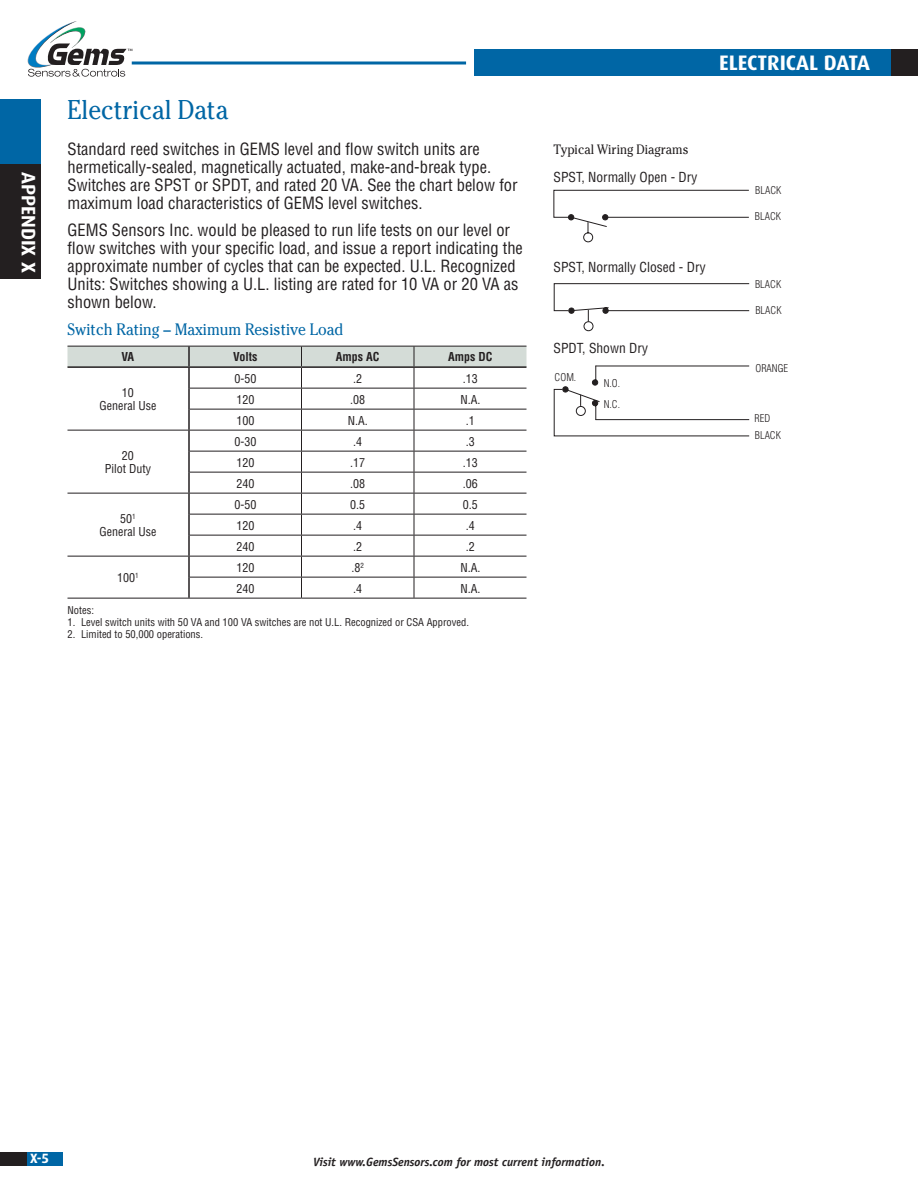
<style>
.page{position:relative;width:918px;height:1188px;background:#fff}
.page>*{position:absolute;margin:0;border:0;box-sizing:border-box;transform-origin:0 0}
.page_head{font:27px "Cheltenham";color:#0066a5;scale:.9 1}
.t1{font:700 21px "Dax";color:#fff}
.t2{font:700 19.5px "Dax";color:#fff}
.yadda_big{font:condensed 16.5px/18px "Helvetica";color:#231f20}
.sub_subhead{font:16.5px "Cheltenham";color:#0066a5;scale:.9 1}
.yadda_yadda{font:condensed 13.5px "Helvetica";color:#231f20}
.t3{font:13.5px "Cheltenham";color:#231f20;scale:.9 1}
.t4{font:700 13.5px "Dax";color:#fff}
.t5{font:condensed 12px "Helvetica";color:#231f20}
.t6{font:italic 700 12px "Officina Sans";color:#231f20}
.t7{font:700 condensed 12px "Helvetica";color:#231f20}
.t8{font:condensed 10.5px "Helvetica";color:#231f20}
.t9{font:300 condensed 10.5px/17.2px "Helvetica";color:#231f20}
</style>
<div class="page">
<div style="left:25px;top:1152px;width:38px;height:14px;background:#0066a5"></div>
<div style="left:0;top:1152px;width:27px;height:14px;background:#231f20"></div>
<hr style="left:132px;top:62px;width:334px;height:2px;background:#0066a5">
<div style="left:474px;top:50px;width:419px;height:26px;background:#0066a5"></div>
<div style="left:891px;top:50px;width:27px;height:26px;background:#231f20"></div>
<div style="left:0;top:99px;width:40px;height:67px;background:#0066a5"></div>
<div style="left:0;top:165px;width:40px;height:114px;background:#231f20"></div>
<svg style="left:27px;top:21px;width:105px;height:56px"></svg>
<svg style="left:554px;top:190px;width:196px;height:247px"></svg>
<svg style="left:68px;top:346px;width:458px;height:252px"></svg>
<hr style="left:68px;top:598px;width:121px;height:1px;background:#231f20">
<hr style="left:189px;top:598px;width:113px;height:1px;background:#231f20">
<hr style="left:302px;top:598px;width:112px;height:1px;background:#231f20">
<hr style="left:414px;top:598px;width:112px;height:1px;background:#231f20">
<hr style="left:68px;top:366px;width:121px;height:2px;background:#231f20">
<hr style="left:189px;top:366px;width:113px;height:2px;background:#231f20">
<hr style="left:302px;top:366px;width:112px;height:2px;background:#231f20">
<hr style="left:414px;top:366px;width:112px;height:2px;background:#231f20">
<hr style="left:188px;top:346px;width:2px;height:20px;background:#231f20">
<hr style="left:188px;top:368px;width:2px;height:20px;background:#231f20">
<hr style="left:188px;top:388px;width:2px;height:21px;background:#231f20">
<hr style="left:188px;top:409px;width:2px;height:21px;background:#231f20">
<hr style="left:188px;top:430px;width:2px;height:21px;background:#231f20">
<hr style="left:188px;top:451px;width:2px;height:21px;background:#231f20">
<hr style="left:188px;top:472px;width:2px;height:21px;background:#231f20">
<hr style="left:188px;top:494px;width:2px;height:20px;background:#231f20">
<hr style="left:188px;top:514px;width:2px;height:21px;background:#231f20">
<hr style="left:188px;top:535px;width:2px;height:21px;background:#231f20">
<hr style="left:188px;top:556px;width:2px;height:21px;background:#231f20">
<hr style="left:188px;top:577px;width:2px;height:21px;background:#231f20">
<p class="t2" style="left:39px;top:172px;width:102px;rotate:90deg">APPENDIX X</p>
<p class="page_head" style="left:68px;top:94px;width:180px">Electrical Data</p>
<p class="yadda_big" style="left:68px;top:140px;width:452px">Standard reed switches in GEMS level and flow switch units are hermetically-sealed, magnetically actuated, make-and-break type.<br>Switches are SPST or SPDT, and rated 20 VA. See the chart below for maximum load characteristics of GEMS level switches.</p>
<p class="yadda_big" style="left:68px;top:221px;width:457px">GEMS Sensors Inc. would be pleased to run life tests on our level or flow switches with your specific load, and issue a report indicating the approximate number of cycles that can be expected. U.L. Recognized Units: Switches showing a U.L. listing are rated for 10 VA or 20 VA as shown below.</p>
<p class="sub_subhead" style="left:68px;top:320px;width:308px">Switch Rating – Maximum Resistive Load</p>
<p class="t7" style="left:121px;top:349px;width:14px">VA</p>
<p class="t7" style="left:233px;top:349px;width:26px">Volts</p>
<p class="t7" style="left:336px;top:349px;width:45px">Amps AC</p>
<p class="t7" style="left:448px;top:349px;width:46px">Amps DC</p>
<p class="t5" style="left:122px;top:385px;width:13px">10</p>
<p class="t5" style="left:99px;top:399px;width:58px">General Use</p>
<p class="t5" style="left:234px;top:371px;width:23px">0-50</p>
<p class="t5" style="left:353px;top:371px;width:10px">.2</p>
<p class="t5" style="left:463px;top:371px;width:16px">.13</p>
<p class="t5" style="left:236px;top:392px;width:19px">120</p>
<p class="t5" style="left:350px;top:392px;width:16px">.08</p>
<p class="t5" style="left:460px;top:392px;width:22px">N.A.</p>
<p class="t5" style="left:236px;top:413px;width:19px">100</p>
<p class="t5" style="left:348px;top:413px;width:22px">N.A.</p>
<p class="t5" style="left:466px;top:413px;width:10px">.1</p>
<p class="t5" style="left:122px;top:448px;width:13px">20</p>
<p class="t5" style="left:105px;top:461px;width:48px">Pilot Duty</p>
<p class="t5" style="left:120px;top:511px;width:17px">50<sup>1</sup></p>
<p class="t5" style="left:99px;top:524px;width:58px">General Use</p>
<p class="t5" style="left:117px;top:570px;width:23px">100<sup>1</sup></p>
<p class="t5" style="left:234px;top:434px;width:23px">0-30</p>
<p class="t5" style="left:353px;top:434px;width:10px">.4</p>
<p class="t5" style="left:466px;top:434px;width:10px">.3</p>
<p class="t5" style="left:236px;top:455px;width:19px">120</p>
<p class="t5" style="left:350px;top:455px;width:16px">.17</p>
<p class="t5" style="left:463px;top:455px;width:16px">.13</p>
<p class="t5" style="left:236px;top:476px;width:19px">240</p>
<p class="t5" style="left:350px;top:476px;width:16px">.08</p>
<p class="t5" style="left:463px;top:476px;width:16px">.06</p>
<p class="t5" style="left:234px;top:497px;width:23px">0-50</p>
<p class="t5" style="left:350px;top:497px;width:16px">0.5</p>
<p class="t5" style="left:463px;top:497px;width:16px">0.5</p>
<p class="t5" style="left:236px;top:518px;width:19px">120</p>
<p class="t5" style="left:353px;top:518px;width:10px">.4</p>
<p class="t5" style="left:466px;top:518px;width:10px">.4</p>
<p class="t5" style="left:236px;top:539px;width:19px">240</p>
<p class="t5" style="left:353px;top:539px;width:10px">.2</p>
<p class="t5" style="left:466px;top:539px;width:10px">.2</p>
<p class="t5" style="left:236px;top:560px;width:19px">120</p>
<p class="t5" style="left:352px;top:560px;width:14px">.8<sup>2</sup></p>
<p class="t5" style="left:460px;top:560px;width:22px">N.A.</p>
<p class="t5" style="left:236px;top:581px;width:19px">240</p>
<p class="t5" style="left:353px;top:581px;width:10px">.4</p>
<p class="t5" style="left:460px;top:581px;width:22px">N.A.</p>
<p class="t8" style="left:68px;top:603px;width:28px">Notes:</p>
<p class="t8" style="left:68px;top:615px;width:403px">1. Level switch units with 50 VA and 100 VA switches are not U.L. Recognized or CSA Approved.</p>
<p class="t8" style="left:68px;top:627px;width:137px">2. Limited to 50,000 operations.</p>
<p class="t1" style="left:719px;top:51px;width:152px">ELECTRICAL DATA</p>
<p class="t3" style="left:554px;top:142px;width:152px">Typical Wiring Diagrams</p>
<p class="yadda_yadda" style="left:554px;top:169px;width:146px">SPST, Normally Open - Dry</p>
<p class="yadda_yadda" style="left:554px;top:259px;width:154px">SPST, Normally Closed - Dry</p>
<p class="yadda_yadda" style="left:554px;top:340px;width:96px">SPDT, Shown Dry</p>
<p class="t9" style="left:555px;top:368px;width:23px">COM.</p>
<p class="t9" style="left:604px;top:375px;width:18px">N.O.</p>
<p class="t9" style="left:604px;top:395px;width:18px">N.C.</p>
<p class="t9" style="left:755px;top:182px;width:28px">BLACK</p>
<p class="t9" style="left:755px;top:207px;width:28px">BLACK</p>
<p class="t9" style="left:755px;top:276px;width:28px">BLACK</p>
<p class="t9" style="left:755px;top:302px;width:28px">BLACK</p>
<p class="t9" style="left:756px;top:359px;width:34px">ORANGE</p>
<p class="t9" style="left:755px;top:410px;width:28px">RED<br>BLACK</p>
<p class="t4" style="left:30px;top:1151px;width:20px">X-5</p>
<p class="t6" style="left:313px;top:1154px;width:293px">Visit www.GemsSensors.com for most current information.</p>
</div>
